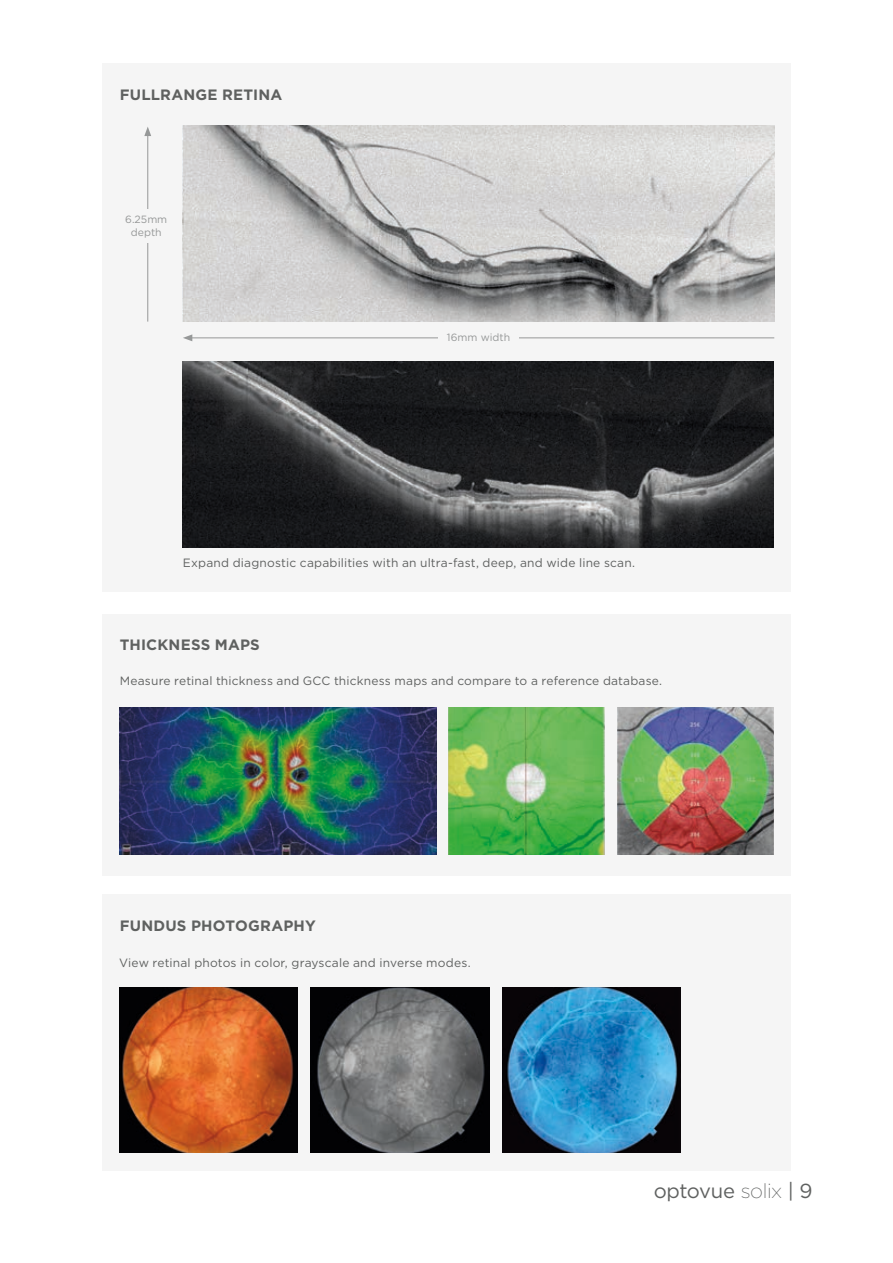
<style>
.page{position:relative;width:893px;height:1263px;background:#fff}
.page>*{position:absolute;margin:0;border:0;box-sizing:border-box;transform-origin:0 0}
.t1{font:20.25px "Gotham";letter-spacing:-.02em;color:#5f6160}
.t2{font:700 15px "Gotham";letter-spacing:.015em;color:#5f6160}
.t3{font:12px "Gotham";letter-spacing:.015em;color:#5f6160}
.t4{font:10.5px/12.6px "Gotham";color:#969898;text-align:center}
.s1{font-family:"Gotham Ex";font-weight:300}
</style>
<div class="page">
<div style="left:102px;top:614px;width:689px;height:262px;background:#f5f5f5"></div>
<div style="left:102px;top:64px;width:689px;height:528px;background:#f5f5f5"></div>
<div style="left:102px;top:895px;width:689px;height:276px;background:#f5f5f5"></div>
<img style="left:119px;top:988px;width:179px;height:165px">
<img style="left:311px;top:988px;width:178px;height:165px">
<img style="left:502px;top:988px;width:178px;height:165px">
<img style="left:120px;top:707px;width:316px;height:147px">
<img style="left:448px;top:707px;width:156px;height:147px">
<img style="left:618px;top:707px;width:156px;height:147px">
<img style="left:183px;top:126px;width:591px;height:196px">
<img style="left:183px;top:362px;width:590px;height:185px">
<hr style="left:190px;top:337px;width:584px;height:1px;background:#969898">
<svg style="left:183px;top:334px;width:9px;height:7px"></svg>
<div style="left:438px;top:333px;width:81px;height:21px;background:#f5f5f5"></div>
<hr style="left:147px;top:134px;width:1px;height:188px;background:#969898">
<svg style="left:144px;top:127px;width:7px;height:9px"></svg>
<div style="left:120px;top:209px;width:53px;height:33px;background:#f5f5f5"></div>
<p class="t2" style="left:120px;top:86px;width:164px">FULLRANGE RETINA</p>
<p class="t4" style="left:125px;top:213px;width:44px">6.25mm depth</p>
<p class="t4" style="left:447px;top:331px;width:65px">16mm width</p>
<p class="t3" style="left:183px;top:556px;width:454px">Expand diagnostic capabilities with an ultra-fast, deep, and wide line scan.</p>
<p class="t2" style="left:120px;top:636px;width:142px">THICKNESS MAPS</p>
<p class="t3" style="left:120px;top:674px;width:544px">Measure retinal thickness and GCC thickness maps and compare to a reference database.</p>
<p class="t2" style="left:120px;top:917px;width:198px">FUNDUS PHOTOGRAPHY</p>
<p class="t3" style="left:119px;top:956px;width:353px">View retinal photos in color, grayscale and inverse modes.</p>
<h1 class="t1" style="left:654px;top:1179px;width:160px">optovue <span class="s1">solix</span> | 9</h1>
</div>
